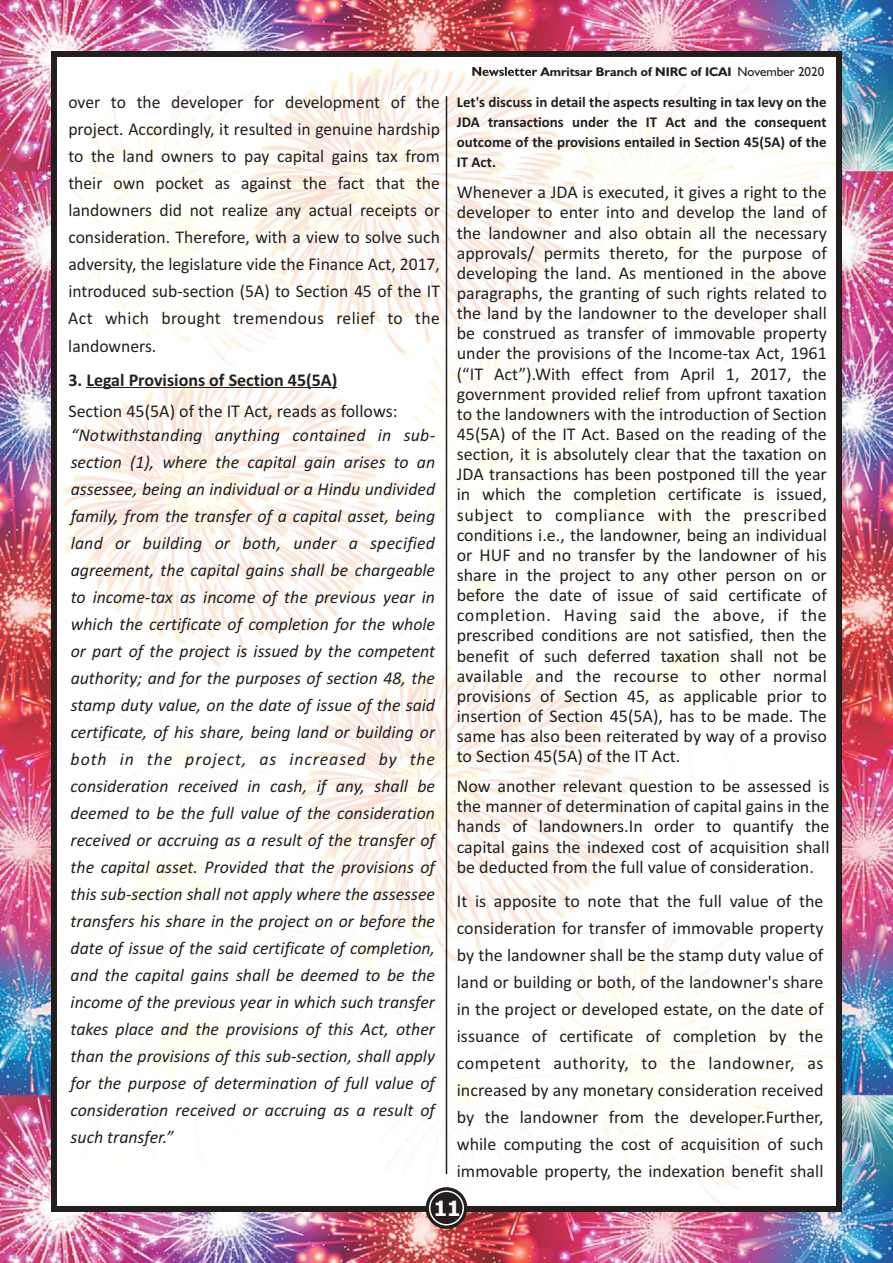
<style>
.page{position:relative;width:893px;height:1263px;background:#fff}
.page>*{position:absolute;margin:0;border:0;box-sizing:border-box;transform-origin:0 0}
.t1{font:700 21px "Tahoma";color:#fff}
.t2{font:18px/20.1px "Calibri";color:#241f1f;text-align:justify}
.t3{font:italic 18px/27px "Calibri";color:#241f1f;text-align:justify}
.t4{font:700 18px "Calibri";color:#241f1f}
.t5{font:700 15px/20.1px "Calibri";color:#241f1f;text-align:justify}
.t6{font:700 12.6px "Humanist 521 BT";color:#241f1f}
.s1{font-weight:400;font-size:12.9px}
</style>
<div class="page">
<img style="left:0;top:0;width:893px;height:1263px">
<img style="left:58px;top:59px;width:777px;height:1145px">
<div style="left:51px;top:51px;width:791px;height:1161px;border:6px solid #241f1f"></div>
<svg style="left:472px;top:67px;width:65px;height:9px"></svg>
<div style="left:426px;top:1187px;width:41px;height:42px;background:#241f1f;border-radius:50%"></div>
<div style="left:429px;top:1190px;width:35px;height:35px;border:1px solid #fff;border-radius:50%"></div>
<hr style="left:446px;top:96px;width:1px;height:1078px;background:#241f1f">
<hr style="left:86px;top:388px;width:251px;height:1px;background:#241f1f">
<p class="t2" style="left:68px;top:90px;width:373px;line-height:27px">over to the developer for development of the project. Accordingly, it resulted in genuine hardship to the land owners to pay capital gains tax from their own pocket as against the fact that the landowners did not realize any actual receipts or consideration. Therefore, with a view to solve such adversity, the legislature vide the Finance Act, 2017, introduced sub-section (5A) to Section 45 of the IT Act which brought tremendous relief to the landowners.</p>
<p class="t4" style="left:68px;top:372px;width:271px">3. Legal Provisions of Section 45(5A)</p>
<p class="t2" style="left:68px;top:402px;width:331px">Section 45(5A) of the IT Act, reads as follows:</p>
<p class="t3" style="left:71px;top:423px;width:366px">“Notwithstanding anything contained in sub&shy;section (1), where the capital gain arises to an assessee, being an individual or a Hindu undivided family, from the transfer of a capital asset, being land or building or both, under a specified agreement, the capital gains shall be chargeable to income-tax as income of the previous year in which the certificate of completion for the whole or part of the project is issued by the competent authority; and for the purposes of section 48, the stamp duty value, on the date of issue of the said certificate, of his share, being land or building or both in the project, as increased by the consideration received in cash, if any, shall be deemed to be the full value of the consideration received or accruing as a result of the transfer of the capital asset. Provided that the provisions of this sub-section shall not apply where the assessee transfers his share in the project on or before the date of issue of the said certificate of completion, and the capital gains shall be deemed to be the income of the previous year in which such transfer takes place and the provisions of this Act, other than the provisions of this sub-section, shall apply for the purpose of determination of full value of consideration received or accruing as a result of such transfer.”</p>
<p class="t6" style="left:541px;top:67px;width:285px">Amritsar Branch of NIRC of ICAI <span class="s1">November 2020</span></p>
<p class="t5" style="left:457px;top:93px;width:371px">Let's discuss in detail the aspects resulting in tax levy on the JDA transactions under the IT Act and the consequent outcome of the provisions entailed in Section 45(5A) of the IT Act.</p>
<p class="t2" style="left:457px;top:184px;width:372px">Whenever a JDA is executed, it gives a right to the developer to enter into and develop the land of the landowner and also obtain all the necessary approvals/ permits thereto, for the purpose of developing the land. As mentioned in the above paragraphs, the granting of such rights related to the land by the landowner to the developer shall be construed as transfer of immovable property under the provisions of the Income-tax Act, 1961 (“IT Act”).With effect from April 1, 2017, the government provided relief from upfront taxation to the landowners with the introduction of Section 45(5A) of the IT Act. Based on the reading of the section, it is absolutely clear that the taxation on JDA transactions has been postponed till the year in which the completion certificate is issued, subject to compliance with the prescribed conditions i.e., the landowner, being an individual or HUF and no transfer by the landowner of his share in the project to any other person on or before the date of issue of said certificate of completion. Having said the above, if the prescribed conditions are not satisfied, then the benefit of such deferred taxation shall not be available and the recourse to other normal provisions of Section 45, as applicable prior to insertion of Section 45(5A), has to be made. The same has also been reiterated by way of a proviso to Section 45(5A) of the IT Act.</p>
<p class="t2" style="left:457px;top:777px;width:374px">Now another relevant question to be assessed is the manner of determination of capital gains in the hands of landowners.In order to quantify the capital gains the indexed cost of acquisition shall be deducted from the full value of consideration.</p>
<p class="t2" style="left:457px;top:889px;width:368px;line-height:27px">It is apposite to note that the full value of the consideration for transfer of immovable property by the landowner shall be the stamp duty value of land or building or both, of the landowner's share in the project or developed estate, on the date of issuance of certificate of completion by the competent authority, to the landowner, as increased by any monetary consideration received by the landowner from the developer.Further, while computing the cost of acquisition of such immovable property, the indexation benefit shall</p>
<p class="t1" style="left:434px;top:1199px;width:28px">11</p>
</div>
